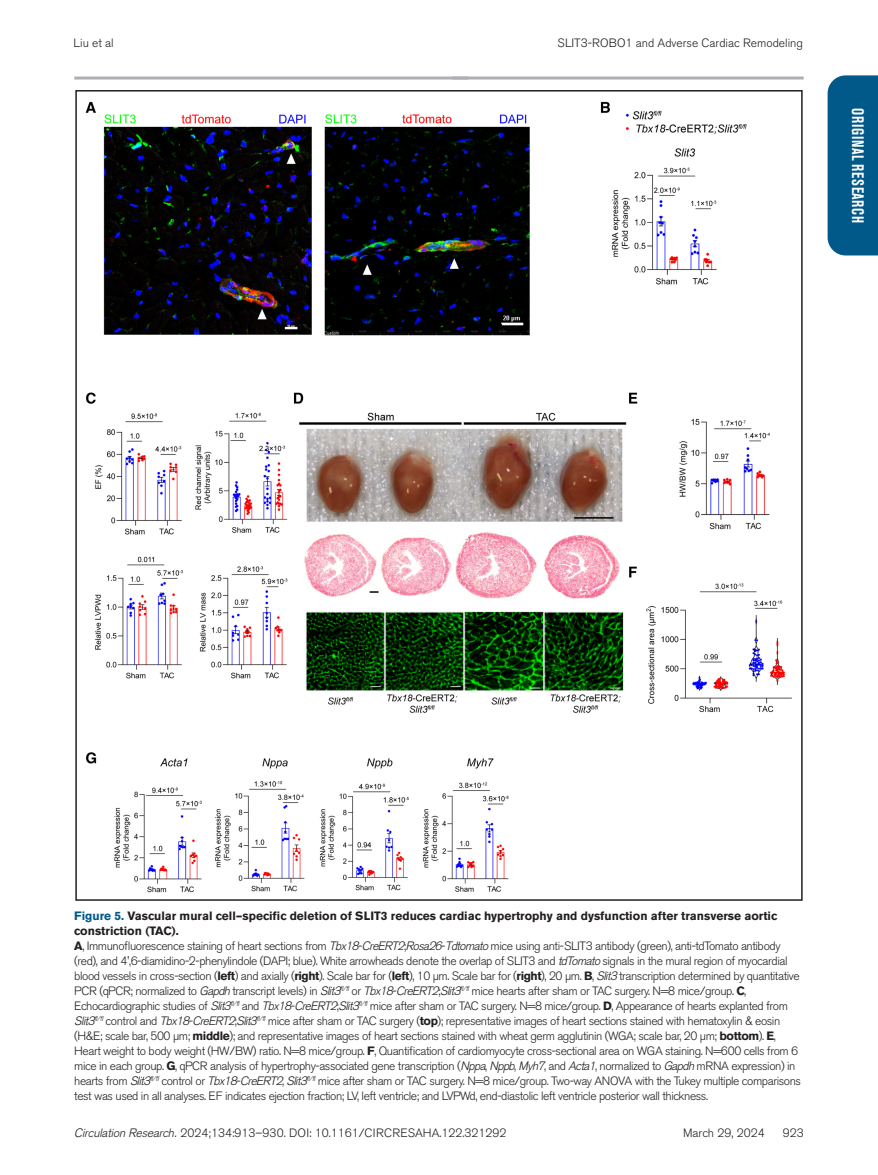
<style>
.page{position:relative;width:878px;height:1175px;background:#fff}
.page>*{position:absolute;margin:0;border:0;box-sizing:border-box;transform-origin:0 0}
.t1{font:700 condensed 16.5px "Akzidenz Grotesk BE";color:#fff;scale:.9 1}
.t2{font:300 12px/15px "Akzidenz Grotesk BE";letter-spacing:-.035em;color:#231f20}
.t3{font:300 12px "Akzidenz Grotesk BE";color:#231f20}
.s1{font-weight:700;color:#01598a}
.s2{font-weight:700}
.s3{font-family:"Akzidenz Grotesk";font-style:italic}
</style>
<div class="page">
<div style="left:827px;top:75px;width:51px;height:180px;background:#01598a"></div>
<svg style="left:468px;top:76px;width:335px;height:4px"></svg>
<svg style="left:74px;top:76px;width:394px;height:4px"></svg>
<img style="left:85px;top:101px;width:707px;height:791px">
<p class="t2" style="left:74px;top:36px;width:42px">Liu et al</p>
<p class="t3" style="left:557px;top:36px;width:247px">SLIT3-ROBO1 and Adverse Cardiac Remodeling</p>
<h1 class="t1" style="left:867px;top:108px;width:127px;rotate:90deg">Original Research</h1>
<p class="t2" style="left:74px;top:908px;width:728px"><span class="s1">Figure 5.</span> <span class="s2">Vascular mural cell–specific deletion of SLIT3 reduces cardiac hypertrophy and dysfunction after transverse aortic constriction (TAC).<br>A</span>, Immunofluorescence staining of heart sections from <span class="s3">Tbx18</span>-<span class="s3">CreERT2</span>;<span class="s3">Rosa26</span>-<span class="s3">Tdtomato</span> mice using anti-SLIT3 antibody (green), anti-tdTomato antibody (red), and 4',6-diamidino-2-phenylindole (DAPI; blue). White arrowheads denote the overlap of SLIT3 and <span class="s3">tdTomato</span> signals in the mural region of myocardial blood vessels in cross-section (<span class="s2">left</span>) and axially (<span class="s2">right</span>). Scale bar for (<span class="s2">left</span>), 10 µm. Scale bar for (<span class="s2">right</span>), 20 µm. <span class="s2">B</span>, <span class="s3">Slit3</span> transcription determined by quantitative PCR (qPCR; normalized to <span class="s3">Gapdh</span> transcript levels) in <span class="s3">Slit3</span><sup>fl/fl</sup> or <span class="s3">Tbx18</span>-<span class="s3">CreERT2</span>;<span class="s3">Slit3</span><sup>fl/fl</sup> mice hearts after sham or TAC surgery. N=8 mice/group. <span class="s2">C</span>, Echocardiographic studies of <span class="s3">Slit3</span><sup>fl/fl</sup> and <span class="s3">Tbx18</span>-<span class="s3">CreERT2</span>;<span class="s3">Slit3</span><sup>fl/fl</sup> mice after sham or TAC surgery. N=8 mice/group. <span class="s2">D</span>, Appearance of hearts explanted from <span class="s3">Slit3</span><sup>fl/fl</sup> control and <span class="s3">Tbx18</span>-<span class="s3">CreERT2</span>;<span class="s3">Slit3</span><sup>fl/fl</sup> mice after sham or TAC surgery (<span class="s2">top</span>); representative images of heart sections stained with hematoxylin &amp; eosin (H&amp;E; scale bar, 500 µm; <span class="s2">middle</span>); and representative images of heart sections stained with wheat germ agglutinin (WGA; scale bar, 20 µm; <span class="s2">bottom</span>). <span class="s2">E</span>, Heart weight to body weight (HW/BW) ratio. N=8 mice/group. <span class="s2">F</span>, Quantification of cardiomyocyte cross-sectional area on WGA staining. N=600 cells from 6 mice in each group. <span class="s2">G</span>, qPCR analysis of hypertrophy-associated gene transcription (<span class="s3">Nppa</span>, <span class="s3">Nppb</span>, <span class="s3">Myh7</span>, and <span class="s3">Acta1</span>, normalized to <span class="s3">Gapdh</span> mRNA expression) in hearts from <span class="s3">Slit3</span><sup>fl/fl</sup> control or <span class="s3">Tbx18</span>-<span class="s3">CreERT2</span>, <span class="s3">Slit3</span><sup>fl/fl</sup> mice after sham or TAC surgery. N=8 mice/group. Two-way ANOVA with the Tukey multiple comparisons test was used in all analyses. EF indicates ejection fraction; LV, left ventricle; and LVPWd, end-diastolic left ventricle posterior wall thickness.</p>
<p class="t3" style="left:74px;top:1126px;width:433px"><span class="s3">Circulation Research.</span> 2024;134:913–930. DOI: 10.1161/CIRCRESAHA.122.321292</p>
<p class="t3" style="left:683px;top:1126px;width:83px">March 29, 2024</p>
<p class="t2" style="left:782px;top:1125px;width:22px">923</p>
</div>
